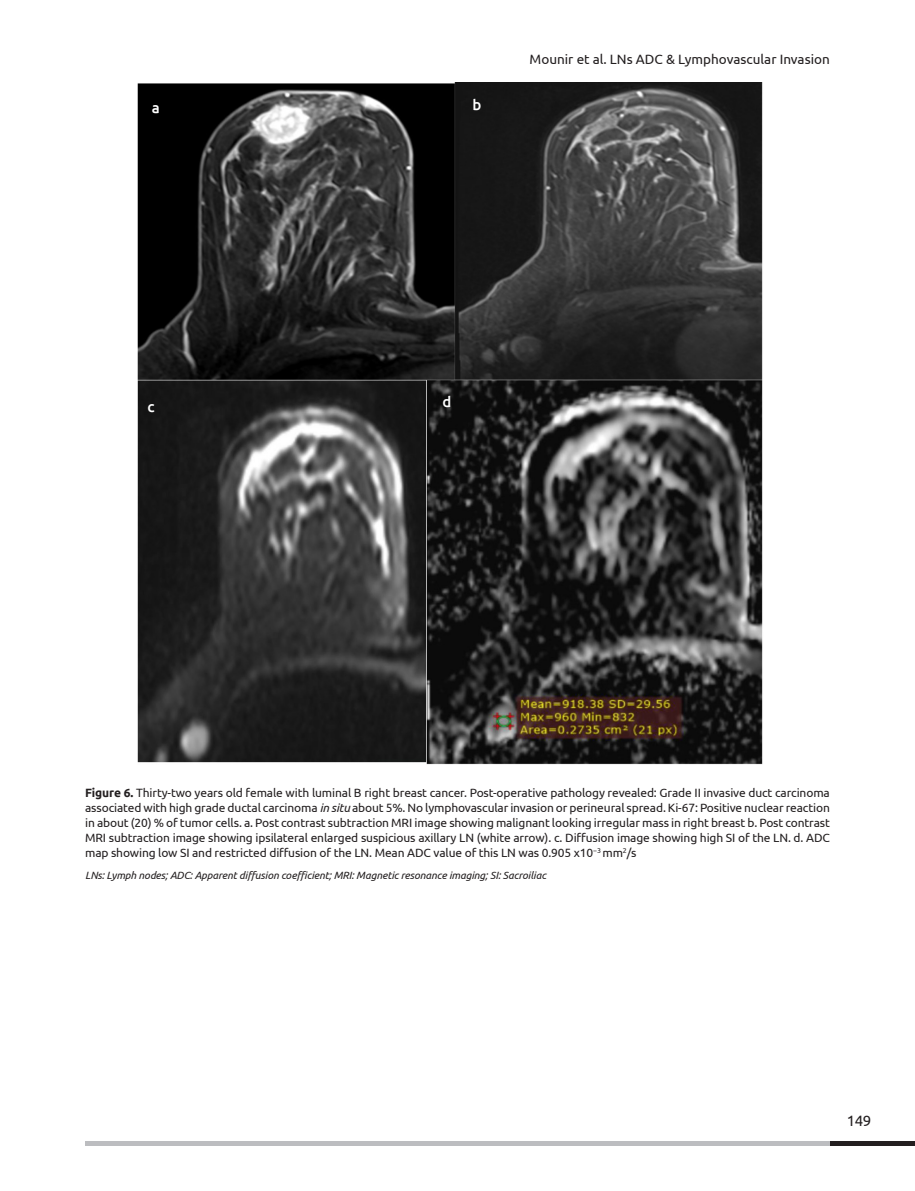
<style>
.page{position:relative;width:915px;height:1191px;background:#fff}
.page>*{position:absolute;margin:0;border:0;box-sizing:border-box;transform-origin:0 0}
.RESIM_ALTI{font:500 15px "Ubuntu";color:#fff}
.t1{font:15px "Ubuntu";color:#231f20}
.t2{font:13.5px "Ubuntu";color:#231f20}
.RESIM_ALTI-2{font:12px/15px "Ubuntu";letter-spacing:-.01em;color:#231f20;text-align:justify}
.RESIM_ALTI-3{font:italic 10.5px "Ubuntu";letter-spacing:-.01em;color:#231f20}
.s1{font-weight:700}
.s2{font-style:italic}
</style>
<div class="page">
<div style="left:85px;top:1140px;width:744px;height:5px;background:#bcbdc0"></div>
<div style="left:829px;top:1140px;width:85px;height:5px;background:#231f20"></div>
<img style="left:137px;top:82px;width:626px;height:683px">
<p class="RESIM_ALTI" style="left:152px;top:98px;width:10px">a</p>
<p class="RESIM_ALTI" style="left:472px;top:95px;width:10px">b</p>
<p class="t2" style="left:529px;top:51px;width:301px">Mounir et al. LNs ADC &amp; Lymphovascular Invasion</p>
<p class="RESIM_ALTI" style="left:147px;top:397px;width:9px">c</p>
<p class="RESIM_ALTI" style="left:442px;top:393px;width:10px">d</p>
<p class="RESIM_ALTI-2" style="left:85px;top:785px;width:746px"><span class="s1">Figure 6.</span> Thirty-two years old female with luminal B right breast cancer. Post-operative pathology revealed: Grade II invasive duct carcinoma associated with high grade ductal carcinoma <span class="s2">in situ</span> about 5%. No lymphovascular invasion or perineural spread. Ki-67: Positive nuclear reaction in about (20) % of tumor cells. a. Post contrast subtraction MRI image showing malignant looking irregular mass in right breast b. Post contrast MRI subtraction image showing ipsilateral enlarged suspicious axillary LN (white arrow). c. Diffusion image showing high SI of the LN. d. ADC map showing low SI and restricted diffusion of the LN. Mean ADC value of this LN was 0.905 x10<sup>−3</sup> mm<sup>2</sup>/s</p>
<p class="RESIM_ALTI-3" style="left:85px;top:868px;width:462px">LNs: Lymph nodes; ADC: Apparent diffusion coefficient; MRI: Magnetic resonance imaging; SI: Sacroiliac</p>
<p class="t1" style="left:846px;top:1111px;width:26px">149</p>
</div>
